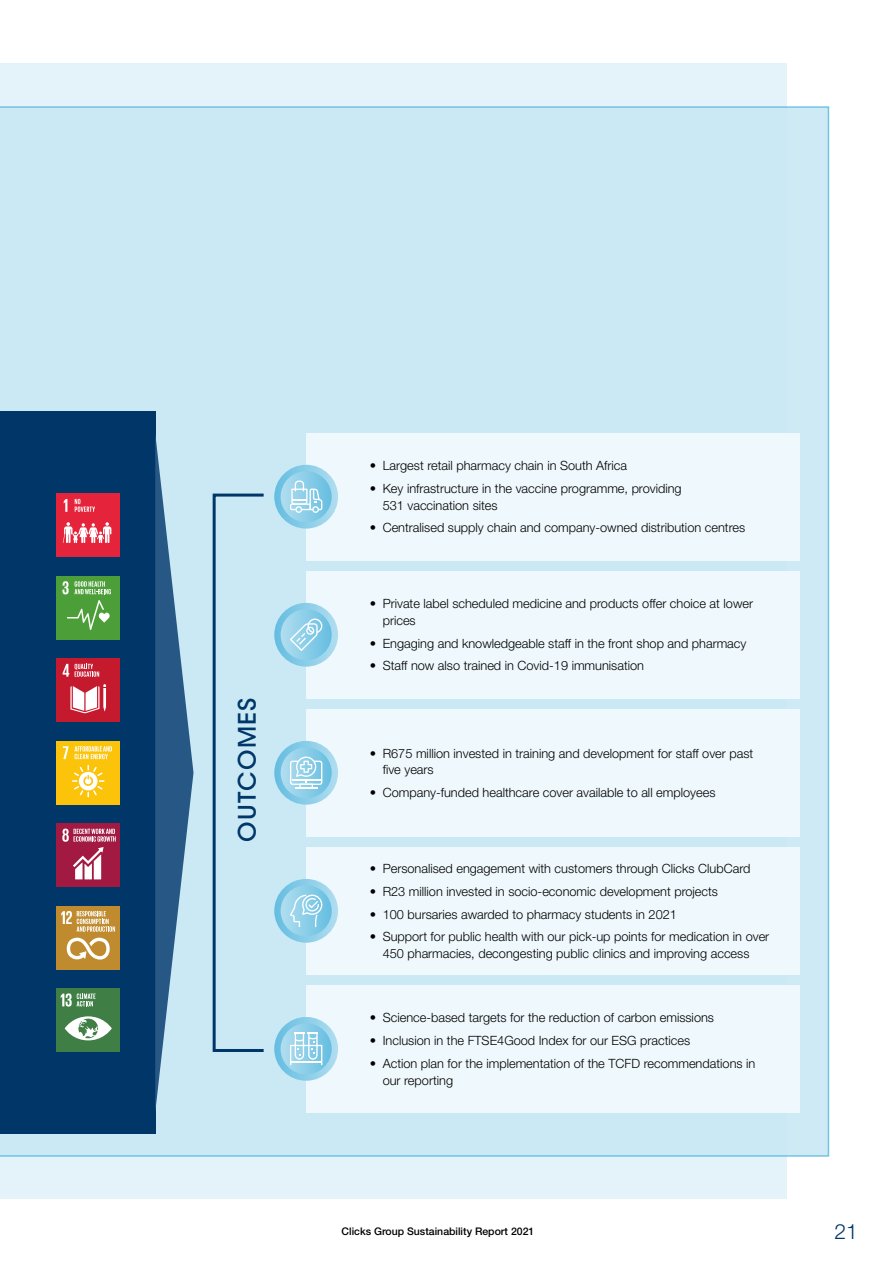
<style>
.page{position:relative;width:893px;height:1263px;background:#fff}
.page>*{position:absolute;margin:0;border:0;box-sizing:border-box;transform-origin:0 0}
.t1{font:500 24px "ITC Avant Garde Std";letter-spacing:.05em;color:#003768}
.t2{font:300 21px "Helvetica Neue LT Std";color:#003768}
.t3{font:300 12.75px/16.5px "Helvetica Neue LT Std";color:#000}
.t4{font:500 10.5px "Helvetica Neue LT Std";color:#000}
</style>
<div class="page">
<div style="left:0;top:64px;width:787px;height:1135px;background:#e0f2f9"></div>
<div style="left:0;top:106px;width:829px;height:1051px;background:#cbe9f4"></div>
<div style="left:0;top:412px;width:155px;height:722px;background:#003768"></div>
<div style="left:306px;top:433px;width:493px;height:127px;background:#eff8fc"></div>
<div style="left:306px;top:847px;width:493px;height:127px;background:#eff8fc"></div>
<div style="left:306px;top:709px;width:493px;height:127px;background:#eff8fc"></div>
<div style="left:306px;top:571px;width:493px;height:127px;background:#eff8fc"></div>
<div style="left:306px;top:985px;width:493px;height:128px;background:#eff8fc"></div>
<svg style="left:274px;top:1017px;width:64px;height:64px"></svg>
<svg style="left:281px;top:1023px;width:51px;height:51px"></svg>
<div style="left:213px;top:494px;width:52px;height:558px;border:3px solid #003768"></div>
<div style="left:56px;top:494px;width:64px;height:63px;background:#e5243b"></div>
<svg style="left:75px;top:499px;width:20px;height:13px"></svg>
<svg style="left:64px;top:499px;width:3px;height:13px"></svg>
<svg style="left:63px;top:522px;width:48px;height:21px"></svg>
<div style="left:56px;top:576px;width:64px;height:64px;background:#4c9f38"></div>
<svg style="left:67px;top:600px;width:43px;height:30px"></svg>
<svg style="left:62px;top:581px;width:49px;height:13px"></svg>
<div style="left:56px;top:658px;width:64px;height:64px;background:#c5192d"></div>
<svg style="left:75px;top:664px;width:24px;height:13px"></svg>
<svg style="left:63px;top:664px;width:6px;height:13px"></svg>
<svg style="left:70px;top:684px;width:36px;height:29px"></svg>
<div style="left:56px;top:741px;width:64px;height:64px;background:#fcc30b"></div>
<svg style="left:63px;top:746px;width:5px;height:13px"></svg>
<svg style="left:72px;top:765px;width:32px;height:32px"></svg>
<svg style="left:74px;top:746px;width:38px;height:13px"></svg>
<div style="left:56px;top:823px;width:64px;height:64px;background:#a21942"></div>
<svg style="left:62px;top:828px;width:54px;height:51px"></svg>
<div style="left:56px;top:906px;width:64px;height:63px;background:#bf8b2e"></div>
<svg style="left:67px;top:938px;width:43px;height:21px"></svg>
<svg style="left:61px;top:911px;width:54px;height:21px"></svg>
<div style="left:56px;top:988px;width:64px;height:64px;background:#3f7e44"></div>
<svg style="left:65px;top:1016px;width:47px;height:24px"></svg>
<svg style="left:61px;top:993px;width:35px;height:13px"></svg>
<svg style="left:155px;top:433px;width:38px;height:680px;background:#749cb9"></svg>
<svg style="left:274px;top:465px;width:64px;height:64px"></svg>
<svg style="left:281px;top:471px;width:51px;height:51px"></svg>
<svg style="left:290px;top:480px;width:32px;height:33px"></svg>
<svg style="left:274px;top:603px;width:64px;height:64px"></svg>
<svg style="left:281px;top:609px;width:51px;height:51px"></svg>
<svg style="left:290px;top:618px;width:32px;height:33px"></svg>
<svg style="left:274px;top:741px;width:64px;height:64px"></svg>
<svg style="left:281px;top:747px;width:51px;height:51px"></svg>
<svg style="left:290px;top:756px;width:32px;height:33px"></svg>
<svg style="left:274px;top:879px;width:64px;height:64px"></svg>
<svg style="left:281px;top:885px;width:51px;height:51px"></svg>
<svg style="left:290px;top:895px;width:32px;height:32px"></svg>
<svg style="left:290px;top:1033px;width:32px;height:32px"></svg>
<h1 class="t1" style="left:232px;top:842px;width:146px;rotate:-90deg">OUTCOMES</h1>
<p class="t3" style="left:370px;top:457px;width:259px">• Largest retail pharmacy chain in South Africa</p>
<p class="t3" style="left:383px;top:480px;width:301px;text-indent:-13px">• Key infrastructure in the vaccine programme, providing<br>531 vaccination sites</p>
<p class="t3" style="left:370px;top:519px;width:377px">• Centralised supply chain and company-owned distribution centres</p>
<p class="t3" style="left:383px;top:595px;width:372px;text-indent:-13px">• Private label scheduled medicine and products offer choice at lower prices</p>
<p class="t3" style="left:370px;top:634px;width:378px">• Engaging and knowledgeable staff in the front shop and pharmacy</p>
<p class="t3" style="left:370px;top:657px;width:276px">• Staff now also trained in Covid-19 immunisation</p>
<p class="t3" style="left:383px;top:745px;width:372px;text-indent:-13px">• R675 million invested in training and development for staff over past five years</p>
<p class="t3" style="left:370px;top:784px;width:347px">• Company-funded healthcare cover available to all employees</p>
<p class="t3" style="left:370px;top:860px;width:382px">• Personalised engagement with customers through Clicks ClubCard</p>
<p class="t3" style="left:370px;top:883px;width:350px">• R23 million invested in socio-economic development projects</p>
<p class="t3" style="left:370px;top:905px;width:309px">• 100 bursaries awarded to pharmacy students in 2021</p>
<p class="t3" style="left:370px;top:928px;width:401px;text-align:center">• Support for public health with our pick-up points for medication in over<br>450 pharmacies, decongesting public clinics and improving access</p>
<p class="t3" style="left:370px;top:1009px;width:346px">• Science-based targets for the reduction of carbon emissions</p>
<p class="t3" style="left:370px;top:1032px;width:322px">• Inclusion in the FTSE4Good Index for our ESG practices</p>
<p class="t3" style="left:383px;top:1055px;width:374px;text-indent:-13px">• Action plan for the implementation of the TCFD recommendations in our reporting</p>
<p class="t4" style="left:342px;top:1225px;width:194px">Clicks Group Sustainability Report 2021</p>
<h2 class="t2" style="left:834px;top:1218px;width:25px">21</h2>
</div>
